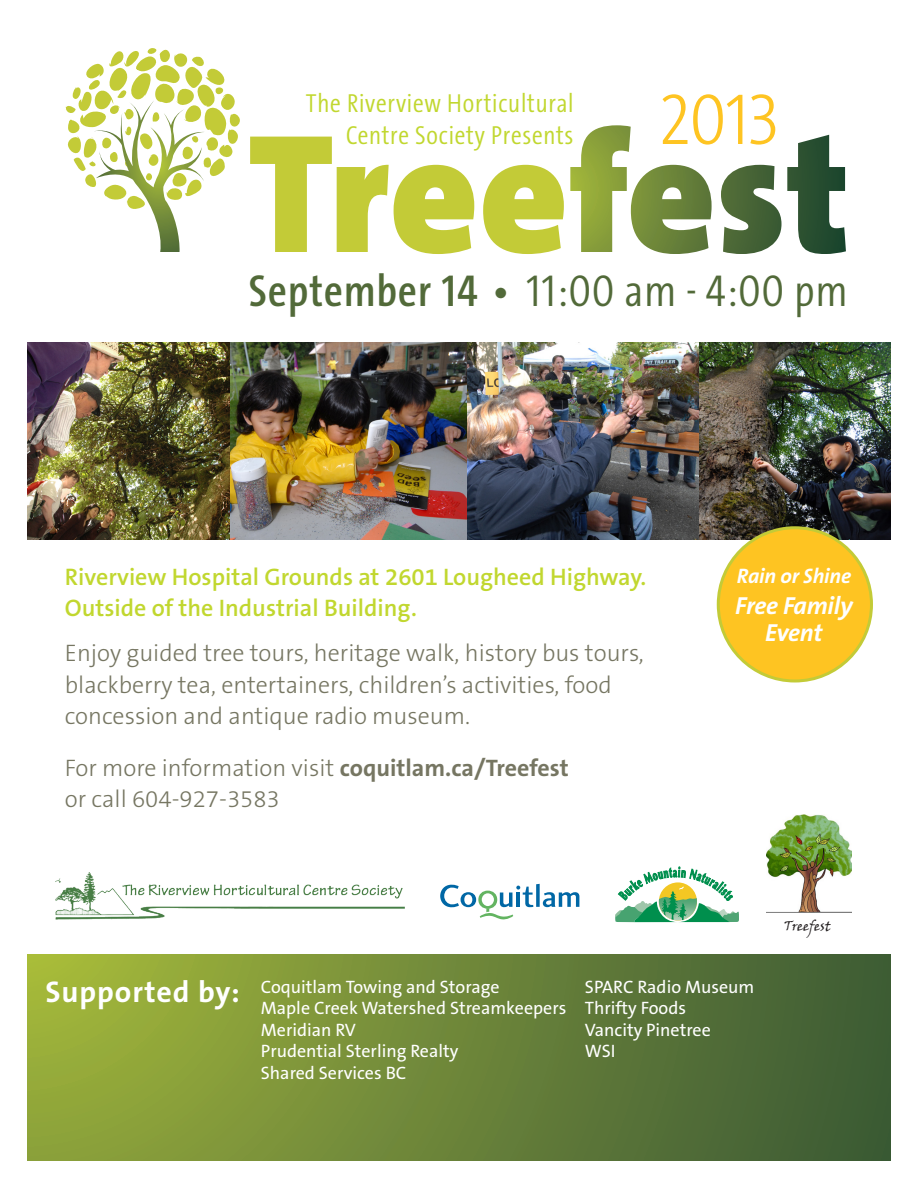
<style>
.page{position:relative;width:918px;height:1188px;background:#fff}
.page>*{position:absolute;margin:0;border:0;box-sizing:border-box;transform-origin:0 0}
.t1{font:900 171px "The Sans B9";color:#c3cb37}
.t2{font:300 72.9px "The Sans Cd OF3";color:#fec422}
.t3{font:300 45px "The Sans Cd LF4";letter-spacing:.03em;color:#526a39}
.t4{font:700 30px "The Sans B7";letter-spacing:.03em;color:#fff}
.t5{font:300 26.25px/31.5px "The Sans Cd LF4";letter-spacing:.03em;color:#c1d72f;text-align:right}
.t6{font:italic 700 24.75px/26.7px "The Sans B7";letter-spacing:-.01em;color:#fff;text-align:center}
.t7{font:300 24px/31.5px "The Sans B3";color:#767662}
.t8{font:600 24px/31.5px "The Sans B6";color:#c1d72f}
.t9{font:italic 700 21px "The Sans B7";letter-spacing:-.01em;color:#fff}
.t10{font:18px "The Sans B5 Plain";color:#fff}
.t11{font:13.5px "Viner Hand ITC";color:#231f20}
.s1{color:#fff}
.s2{font-family:"The Sans Cd LF6";font-weight:600}
.s3{font-family:"The Sans Office";font-weight:400}
.s4{font-family:"The Sans B7";font-weight:700}
</style>
<div class="page">
<svg style="left:65px;top:48px;width:175px;height:204px"></svg>
<img style="left:467px;top:342px;width:424px;height:198px">
<img style="left:27px;top:342px;width:440px;height:198px">
<div style="left:27px;top:954px;width:864px;height:207px;background:linear-gradient(to right,#9eb23c,#3c5a36)"></div>
<img style="left:55px;top:872px;width:349px;height:48px">
<img style="left:766px;top:815px;width:86px;height:97px">
<svg style="left:615px;top:867px;width:124px;height:55px"></svg>
<svg style="left:440px;top:884px;width:139px;height:36px"></svg>
<div style="left:718px;top:528px;width:153px;height:153px;background:#fec422;border-radius:50%"></div>
<div style="left:717px;top:526px;width:156px;height:156px;border:3px solid #c3cb37;border-radius:50%"></div>
<p class="t5" style="left:306px;top:89px;width:269px">The Riverview Horticultural<br>Centre Society Presents</p>
<p class="t2" style="left:660px;top:85px;width:120px">2013</p>
<p class="t1" style="left:248px;top:102px;width:604px">Tree<span class="s1">fest</span></p>
<p class="t3" style="left:249px;top:269px;width:600px"><span class="s2">September 14</span> <span class="s3">•</span> 11:00 am - 4:00 pm</p>
<p class="t8" style="left:65px;top:562px;width:583px">Riverview Hospital Grounds at 2601 Lougheed Highway.<br>Outside of the Industrial Building.</p>
<p class="t7" style="left:65px;top:638px;width:581px">Enjoy guided tree tours, heritage walk, history bus tours, blackberry tea, entertainers, children’s activities, food concession and antique radio museum.</p>
<p class="t7" style="left:65px;top:753px;width:506px">For more information visit <span class="s4">coquitlam.ca/Treefest </span>or call 604-927-3583</p>
<p class="t9" style="left:737px;top:565px;width:116px">Rain or Shine</p>
<p class="t6" style="left:735px;top:593px;width:119px">Free Family<br>Event</p>
<p class="t11" style="left:784px;top:918px;width:48px">Treefest</p>
<p class="t4" style="left:46px;top:976px;width:196px">Supported by:</p>
<p class="t10" style="left:261px;top:977px;width:240px">Coquitlam Towing and Storage</p>
<p class="t10" style="left:261px;top:999px;width:307px">Maple Creek Watershed Streamkeepers</p>
<p class="t10" style="left:261px;top:1020px;width:97px">Meridian RV</p>
<p class="t10" style="left:261px;top:1042px;width:199px">Prudential Sterling Realty</p>
<p class="t10" style="left:261px;top:1064px;width:147px">Shared Services BC</p>
<p class="t10" style="left:585px;top:977px;width:171px">SPARC Radio Museum</p>
<p class="t10" style="left:585px;top:999px;width:103px">Thrifty Foods</p>
<p class="t10" style="left:585px;top:1020px;width:127px">Vancity Pinetree</p>
<p class="t10" style="left:585px;top:1042px;width:32px">WSI</p>
</div>
